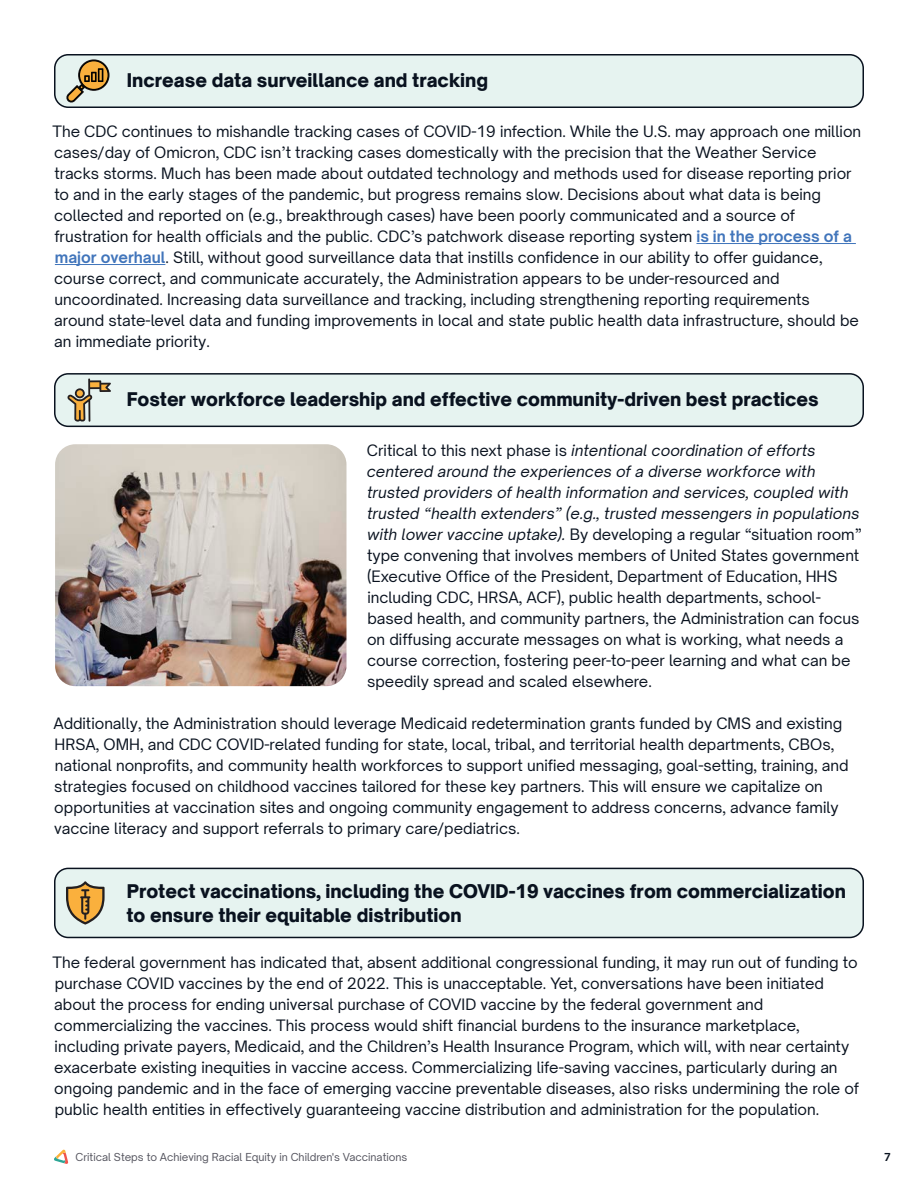
<style>
.page{position:relative;width:918px;height:1188px;background:#fff}
.page>*{position:absolute;margin:0;border:0;box-sizing:border-box;transform-origin:0 0}
.t1{font:900 18px/24px "Open Sauce Sans";color:#09121f}
.t2{font:15px/21px "Open Sauce Sans";color:#09121f}
.t3{font:10.5px "Open Sauce Sans";color:#54545e}
.t4{font:700 10.5px "Open Sauce Sans";color:#09121f}
.s1{font-weight:700;color:#4175bb}
.s2{font-style:italic}
</style>
<div class="page">
<svg style="left:54px;top:1149px;width:14px;height:15px"></svg>
<div style="left:55px;top:55px;width:808px;height:52px;background:#e6f3f0;border-radius:14px"></div>
<div style="left:54px;top:54px;width:810px;height:54px;border:2px solid #09121f;border-radius:14px"></div>
<div style="left:55px;top:374px;width:808px;height:52px;background:#e6f3f0;border-radius:14px"></div>
<div style="left:54px;top:373px;width:810px;height:54px;border:2px solid #09121f;border-radius:14px"></div>
<hr style="left:696px;top:243px;width:160px;height:1px;background:#4175bb">
<hr style="left:55px;top:264px;width:110px;height:1px;background:#4175bb">
<div style="left:55px;top:868px;width:808px;height:69px;background:#e6f3f0;border-radius:14px"></div>
<div style="left:54px;top:868px;width:810px;height:70px;border:2px solid #09121f;border-radius:14px"></div>
<img style="left:55px;top:444px;width:291px;height:242px">
<svg style="left:66px;top:59px;width:44px;height:44px"></svg>
<svg style="left:66px;top:881px;width:39px;height:44px"></svg>
<svg style="left:67px;top:378px;width:44px;height:44px"></svg>
<p class="t1" style="left:127px;top:68px;width:363px">Increase data surveillance and tracking</p>
<p class="t2" style="left:52px;top:121px;width:810px">The CDC continues to mishandle tracking cases of COVID-19 infection. While the U.S. may approach one million cases/day of Omicron, CDC isn’t tracking cases domestically with the precision that the Weather Service tracks storms. Much has been made about outdated technology and methods used for disease reporting prior to and in the early stages of the pandemic, but progress remains slow. Decisions about what data is being collected and reported on (e.g., breakthrough cases) have been poorly communicated and a source of frustration for health officials and the public. CDC’s patchwork disease reporting system <span class="s1">is in the process of a major overhaul</span>. Still, without good surveillance data that instills confidence in our ability to offer guidance, course correct, and communicate accurately, the Administration appears to be under-resourced and uncoordinated. Increasing data surveillance and tracking, including strengthening reporting requirements around state-level data and funding improvements in local and state public health data infrastructure, should be an immediate priority.</p>
<p class="t1" style="left:127px;top:387px;width:694px">Foster workforce leadership and effective community-driven best practices</p>
<p class="t2" style="left:367px;top:440px;width:497px">Critical to this next phase is <span class="s2">intentional coordination of efforts centered around the experiences of a diverse workforce with trusted providers of health information and services, coupled with trusted “health extenders” (e.g., trusted messengers in populations with lower vaccine uptake).</span> By developing a regular “situation room” type convening that involves members of United States government (Executive Office of the President, Department of Education, HHS including CDC, HRSA, ACF), public health departments, school&shy;based health, and community partners, the Administration can focus on diffusing accurate messages on what is working, what needs a course correction, fostering peer-to-peer learning and what can be speedily spread and scaled elsewhere.</p>
<p class="t2" style="left:54px;top:713px;width:796px">Additionally, the Administration should leverage Medicaid redetermination grants funded by CMS and existing HRSA, OMH, and CDC COVID-related funding for state, local, tribal, and territorial health departments, CBOs, national nonprofits, and community health workforces to support unified messaging, goal-setting, training, and strategies focused on childhood vaccines tailored for these key partners. This will ensure we capitalize on opportunities at vaccination sites and ongoing community engagement to address concerns, advance family vaccine literacy and support referrals to primary care/pediatrics.</p>
<p class="t1" style="left:126px;top:879px;width:721px">Protect vaccinations, including the COVID-19 vaccines from commercialization to ensure their equitable distribution</p>
<p class="t2" style="left:52px;top:952px;width:808px">The federal government has indicated that, absent additional congressional funding, it may run out of funding to purchase COVID vaccines by the end of 2022. This is unacceptable. Yet, conversations have been initiated about the process for ending universal purchase of COVID vaccine by the federal government and commercializing the vaccines. This process would shift financial burdens to the insurance marketplace, including private payers, Medicaid, and the Children’s Health Insurance Program, which will, with near certainty exacerbate existing inequities in vaccine access. Commercializing life-saving vaccines, particularly during an ongoing pandemic and in the face of emerging vaccine preventable diseases, also risks undermining the role of public health entities in effectively guaranteeing vaccine distribution and administration for the population.</p>
<p class="t3" style="left:76px;top:1150px;width:333px">Critical Steps to Achieving Racial Equity in Children's Vaccinations</p>
<p class="t4" style="left:884px;top:1150px;width:8px">7</p>
</div>
